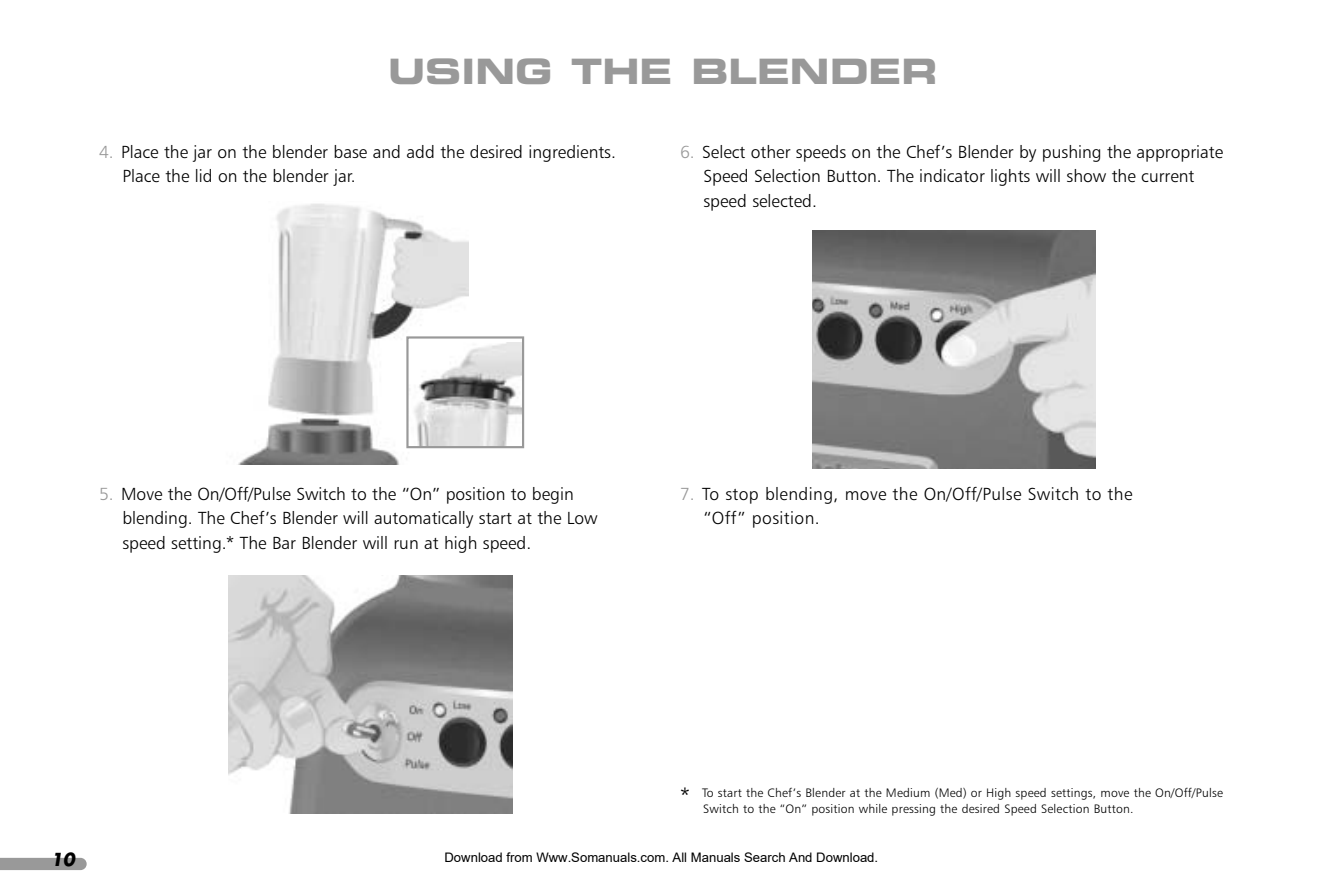
<style>
.page{position:relative;width:1323px;height:882px;background:#fff}
.page>*{position:absolute;margin:0;border:0;box-sizing:border-box;transform-origin:0 0}
.t1{font:35px "Eurostile Bold Extended Two";color:#999}
.t2{font:17.5px/24.5px "Humanist 777 BT Light B";color:#000}
.t3{font:17.5px/24.5px "Humanist 777 BT Light B";letter-spacing:.02em;color:#000}
.t4{font:italic 700 17.5px "Futura";color:#000}
.t5{font:13.12px "Arial";color:#000}
.t6{font:12.25px/15.8px "Humanist 777 BT Light B";letter-spacing:.015em;color:#000}
.s1{color:#999}
.s2{font-size:21px}
</style>
<div class="page">
<svg style="left:0;top:858px;width:87px;height:12px"></svg>
<img style="left:238px;top:203px;width:231px;height:262px">
<div style="left:409px;top:339px;width:113px;height:107px;background:#fff"></div>
<img style="left:409px;top:343px;width:112px;height:102px">
<div style="left:406px;top:336px;width:118px;height:112px;border:2px solid #999"></div>
<img style="left:229px;top:575px;width:283px;height:238px">
<img style="left:812px;top:231px;width:284px;height:238px">
<h1 class="t1" style="left:388px;top:59px;width:551px">USING THE BLENDER</h1>
<p class="t2" style="left:122px;top:140px;width:495px;text-indent:-23px"><span class="s1">4.</span> Place the jar on the blender base and add the desired ingredients.<br>Place the lid on the blender jar.</p>
<p class="t2" style="left:703px;top:140px;width:521px;text-indent:-23px"><span class="s1">6.</span> Select other speeds on the Chef’s Blender by pushing the appropriate<br>Speed Selection Button. The indicator lights will show the current speed selected.</p>
<p class="t2" style="left:122px;top:482px;width:477px;text-indent:-23px"><span class="s1">5.</span> Move the On/Off/Pulse Switch to the “On” position to begin blending. The Chef’s Blender will automatically start at the Low speed setting.* The Bar Blender will run at high speed.</p>
<p class="t3" style="left:703px;top:482px;width:431px;text-indent:-23px"><span class="s1">7.</span> To stop blending, move the On/Off/Pulse Switch to the “Off” position.</p>
<p class="t4" style="left:51px;top:852px;width:26px">10</p>
<p class="t6" style="left:703px;top:786px;width:521px;text-indent:-23px"><span class="s2">*</span> To start the Chef’s Blender at the Medium (Med) or High speed settings, move the On/Off/Pulse<br>Switch to the “On” position while pressing the desired Speed Selection Button.</p>
<p class="t5" style="left:444px;top:850px;width:435px">Download from Www.Somanuals.com. All Manuals Search And Download.</p>
</div>
